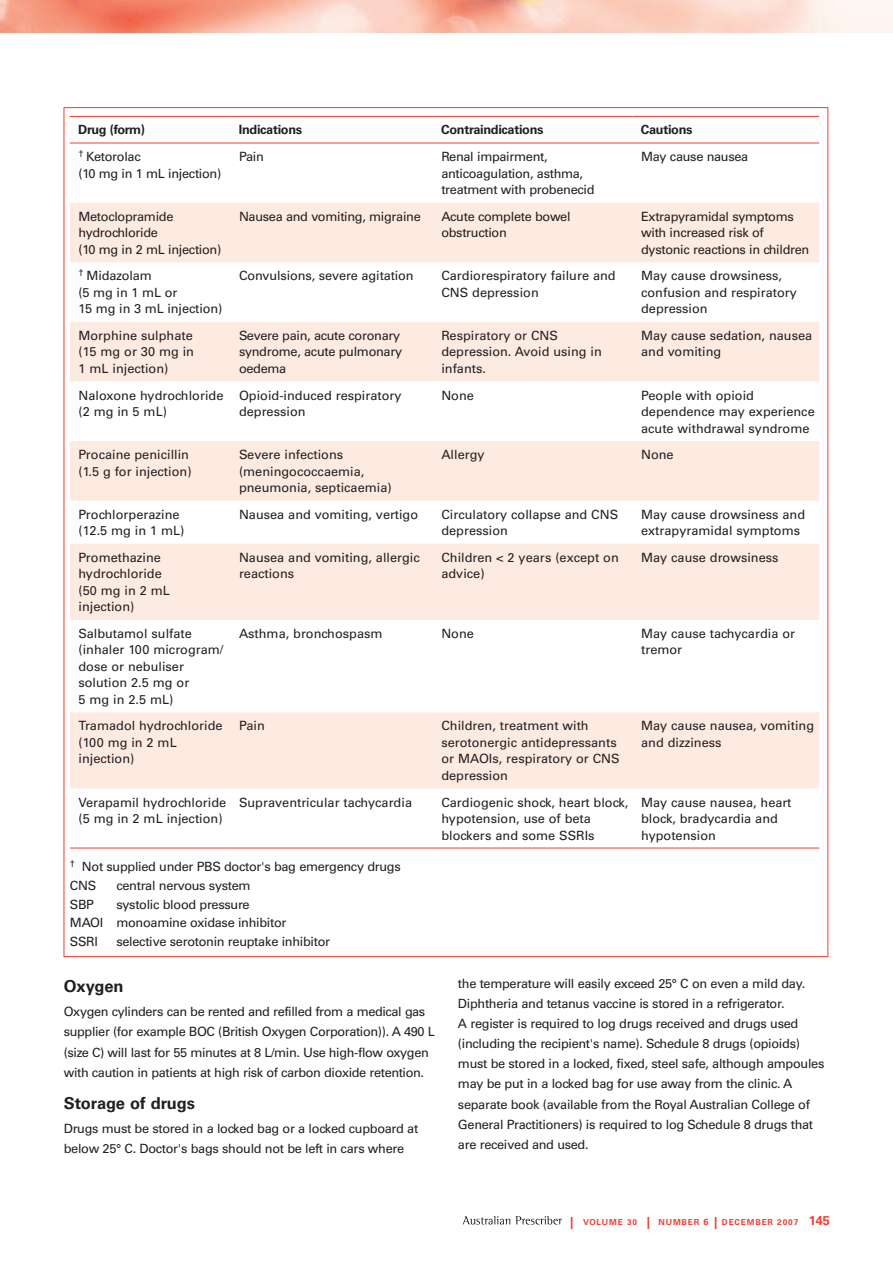
<style>
.page{position:relative;width:893px;height:1263px;background:#fff}
.page>*{position:absolute;margin:0;border:0;box-sizing:border-box;transform-origin:0 0}
.t1{font:700 16.5px "Univers LT";letter-spacing:-.02em;color:#231f20}
.t2{font:12.75px/16.5px "Univers LT";letter-spacing:-.02em;color:#231f20}
.t3{font:12.75px/16.5px "Univers LT";color:#231f20}
.t4{font:700 12.75px "Univers LT";letter-spacing:-.025em;color:#231f20}
.t5{font:700 8.25px "Univers LT";letter-spacing:.1em;color:#ee3f34}
.s1{font-size:12px}
.s2{font-size:9px}
.s3{font-size:12.75px}
</style>
<div class="page">
<svg style="left:463px;top:1216px;width:99px;height:8px"></svg>
<img style="left:0;top:0;width:893px;height:33px">
<svg style="left:70px;top:203px;width:749px;height:585px;fill:#fdeae1"></svg>
<hr style="left:70px;top:848px;width:160px;height:1px;background:#ee3f34">
<hr style="left:230px;top:848px;width:203px;height:1px;background:#ee3f34">
<hr style="left:433px;top:848px;width:200px;height:1px;background:#ee3f34">
<hr style="left:633px;top:848px;width:186px;height:1px;background:#ee3f34">
<hr style="left:70px;top:116px;width:160px;height:1px;background:#ee3f34">
<hr style="left:230px;top:116px;width:203px;height:1px;background:#ee3f34">
<hr style="left:433px;top:116px;width:199px;height:1px;background:#ee3f34">
<hr style="left:632px;top:116px;width:187px;height:1px;background:#ee3f34">
<hr style="left:70px;top:143px;width:160px;height:1px;background:#ee3f34">
<hr style="left:230px;top:143px;width:203px;height:1px;background:#ee3f34">
<hr style="left:433px;top:143px;width:199px;height:1px;background:#ee3f34">
<hr style="left:632px;top:143px;width:187px;height:1px;background:#ee3f34">
<p class="t4" style="left:78px;top:123px;width:68px">Drug (form)</p>
<p class="t4" style="left:239px;top:123px;width:65px">Indications</p>
<p class="t4" style="left:441px;top:123px;width:104px">Contraindications</p>
<p class="t4" style="left:641px;top:123px;width:53px">Cautions</p>
<p class="t2" style="left:78px;top:149px;width:144px"><sup>†</sup> Ketorolac<br>(10 mg in 1 mL injection)</p>
<p class="t2" style="left:239px;top:149px;width:26px">Pain</p>
<p class="t2" style="left:441px;top:149px;width:155px">Renal impairment, anticoagulation, asthma, treatment with probenecid</p>
<p class="t2" style="left:641px;top:149px;width:109px">May cause nausea</p>
<p class="t2" style="left:78px;top:208px;width:144px">Metoclopramide hydrochloride<br>(10 mg in 2 mL injection)</p>
<p class="t2" style="left:239px;top:208px;width:183px">Nausea and vomiting, migraine</p>
<p class="t2" style="left:441px;top:208px;width:131px">Acute complete bowel obstruction</p>
<p class="t2" style="left:641px;top:208px;width:170px">Extrapyramidal symptoms with increased risk of dystonic reactions in children</p>
<p class="t2" style="left:78px;top:268px;width:145px"><sup>†</sup> Midazolam<br>(5 mg in 1 mL or<br>15 mg in 3 mL injection)</p>
<p class="t2" style="left:239px;top:268px;width:176px">Convulsions, severe agitation</p>
<p class="t3" style="left:441px;top:268px;width:176px">Cardiorespiratory failure and<br>CNS depression</p>
<p class="t3" style="left:641px;top:268px;width:157px">May cause drowsiness, confusion and respiratory depression</p>
<p class="t2" style="left:78px;top:327px;width:117px;text-align:justify">Morphine sulphate (15 mg or 30 mg in 1 mL injection)</p>
<p class="t2" style="left:239px;top:327px;width:165px">Severe pain, acute coronary syndrome, acute pulmonary oedema</p>
<p class="t3" style="left:441px;top:327px;width:162px">Respiratory or CNS depression. Avoid using in infants.</p>
<p class="t3" style="left:641px;top:327px;width:173px">May cause sedation, nausea and vomiting</p>
<p class="t3" style="left:78px;top:387px;width:147px">Naloxone hydrochloride (2 mg in 5 mL)</p>
<p class="t3" style="left:239px;top:387px;width:164px">Opioid-induced respiratory depression</p>
<p class="t2" style="left:441px;top:387px;width:34px">None</p>
<p class="t3" style="left:641px;top:387px;width:175px">People with opioid dependence may experience acute withdrawal syndrome</p>
<p class="t3" style="left:78px;top:446px;width:115px">Procaine penicillin (1.5 g for injection)</p>
<p class="t3" style="left:239px;top:446px;width:154px">Severe infections (meningococcaemia, pneumonia, septicaemia)</p>
<p class="t3" style="left:441px;top:446px;width:45px">Allergy</p>
<p class="t2" style="left:641px;top:446px;width:34px">None</p>
<p class="t3" style="left:78px;top:506px;width:108px">Prochlorperazine (12.5 mg in 1 mL)</p>
<p class="t3" style="left:239px;top:506px;width:181px">Nausea and vomiting, vertigo</p>
<p class="t3" style="left:441px;top:506px;width:178px">Circulatory collapse and CNS depression</p>
<p class="t3" style="left:641px;top:506px;width:166px">May cause drowsiness and extrapyramidal symptoms</p>
<p class="t3" style="left:78px;top:549px;width:93px">Promethazine hydrochloride (50 mg in 2 mL injection)</p>
<p class="t3" style="left:239px;top:549px;width:182px">Nausea and vomiting, allergic reactions</p>
<p class="t3" style="left:441px;top:549px;width:179px">Children &lt; 2 years (except on advice)</p>
<p class="t3" style="left:641px;top:549px;width:139px">May cause drowsiness</p>
<p class="t3" style="left:78px;top:625px;width:147px">Salbutamol sulfate (inhaler 100 microgram/ dose or nebuliser solution 2.5 mg or<br>5 mg in 2.5 mL)</p>
<p class="t3" style="left:239px;top:625px;width:145px">Asthma, bronchospasm</p>
<p class="t2" style="left:441px;top:625px;width:34px">None</p>
<p class="t3" style="left:641px;top:625px;width:155px">May cause tachycardia or tremor</p>
<p class="t3" style="left:78px;top:718px;width:146px">Tramadol hydrochloride (100 mg in 2 mL injection)</p>
<p class="t2" style="left:239px;top:718px;width:27px">Pain</p>
<p class="t3" style="left:441px;top:718px;width:180px">Children, treatment with serotonergic antidepressants or MAOIs, respiratory or CNS depression</p>
<p class="t3" style="left:641px;top:718px;width:175px">May cause nausea, vomiting and dizziness</p>
<p class="t3" style="left:78px;top:794px;width:149px">Verapamil hydrochloride (5 mg in 2 mL injection)</p>
<p class="t3" style="left:239px;top:794px;width:175px">Supraventricular tachycardia</p>
<p class="t3" style="left:441px;top:794px;width:188px">Cardiogenic shock, heart block, hypotension, use of beta blockers and some SSRIs</p>
<p class="t3" style="left:641px;top:794px;width:152px">May cause nausea, heart block, bradycardia and hypotension</p>
<p class="t2" style="left:70px;top:858px;width:332px;line-height:18.6px"><sup>†</sup> Not supplied under PBS doctor's bag emergency drugs<br>CNS</p>
<p class="t2" style="left:116px;top:877px;width:136px">central nervous system</p>
<p class="t2" style="left:70px;top:896px;width:26px">SBP</p>
<p class="t2" style="left:70px;top:895px;width:218px;line-height:18.6px;text-indent:46px">systolic blood pressure<br>MAOI monoamine oxidase inhibitor<br>SSRI</p>
<p class="t2" style="left:116px;top:933px;width:215px">selective serotonin reuptake inhibitor</p>
<p class="t1" style="left:64px;top:976px;width:61px">Oxygen</p>
<p class="t2" style="left:64px;top:1001px;width:372px;line-height:20.2px">Oxygen cylinders can be rented and refilled from a medical gas supplier (for example BOC (British Oxygen Corporation)). A 490 L (size C) will last for 55 minutes at 8 L/min. Use high-flow oxygen with caution in patients at high risk of carbon dioxide retention.</p>
<p class="t1" style="left:64px;top:1093px;width:133px">Storage of drugs</p>
<p class="t2" style="left:64px;top:1119px;width:356px;line-height:20px">Drugs must be stored in a locked bag or a locked cupboard at below 25° C. Doctor's bags should not be left in cars where</p>
<p class="t2" style="left:458px;top:974px;width:368px;line-height:20.1px">the temperature will easily exceed 25° C on even a mild day.<br>Diphtheria and tetanus vaccine is stored in a refrigerator.<br>A register is required to log drugs received and drugs used (including the recipient's name). Schedule 8 drugs (opioids) must be stored in a locked, fixed, steel safe, although ampoules may be put in a locked bag for use away from the clinic. A separate book (available from the Royal Australian College of General Practitioners) is required to log Schedule 8 drugs that are received and used.</p>
<p class="t5" style="left:570px;top:1217px;width:262px"><span class="s1">|</span> Volume 30 <span class="s1">|</span> NUM BER <span class="s2">6</span> <span class="s1">|</span> DECEM BER 2007 <span class="s3">145</span></p>
</div>
